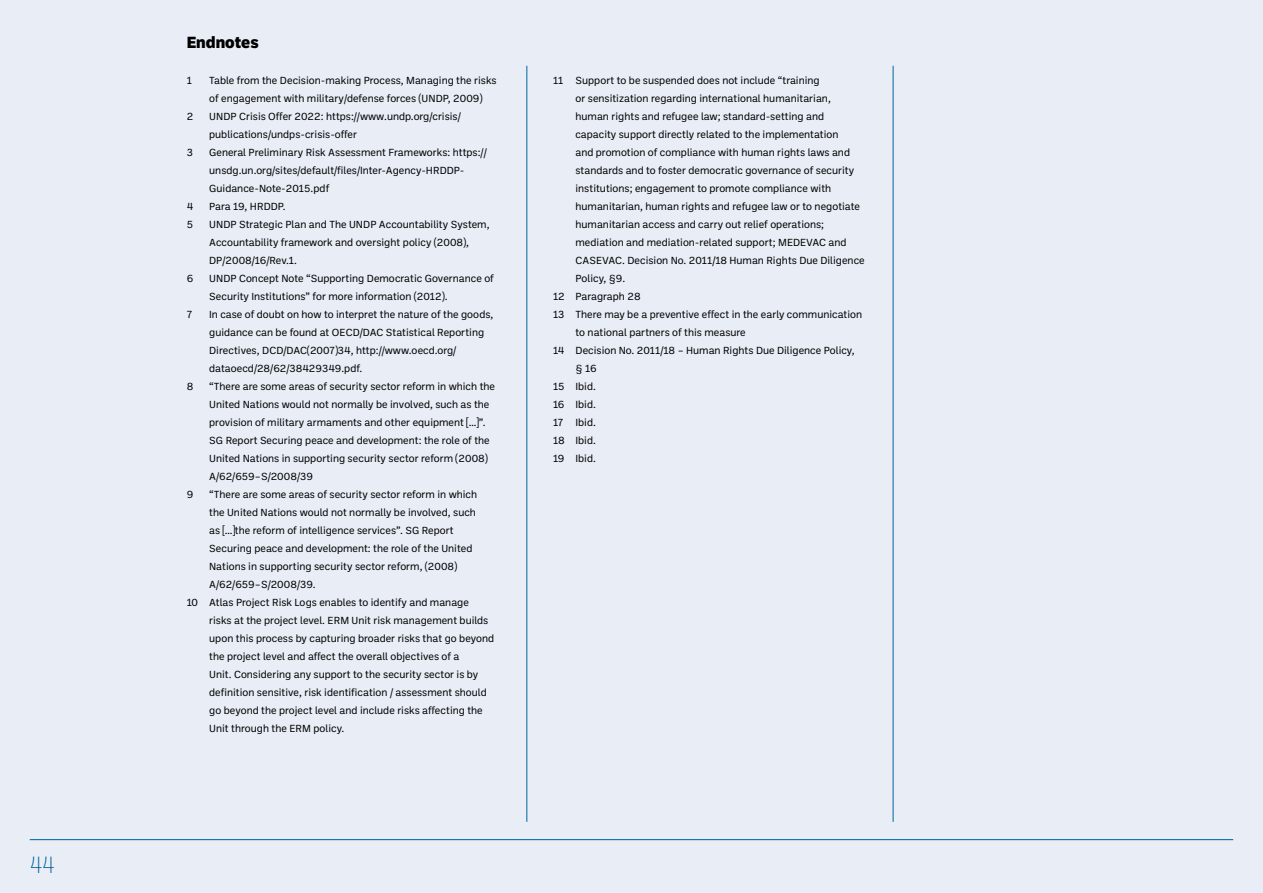
<style>
.page{position:relative;width:1263px;height:893px;background:#e8edf6}
.page>*{position:absolute;margin:0;border:0;box-sizing:border-box;transform-origin:0 0}
.t1{font:200 24px "Ballinger Condensed";color:#0064a1}
.t2{font:800 16.5px "Ballinger";color:#000}
.t3{font:10.5px/18px "Ballinger";color:#000}
</style>
<div class="page">
<hr style="left:527px;top:66px;width:1px;height:756px;background:#0064a1">
<hr style="left:893px;top:66px;width:1px;height:756px;background:#0064a1">
<h1 class="t1" style="left:30px;top:851px;width:27px">44</h1>
<p class="t2" style="left:187px;top:30px;width:74px">Endnotes</p>
<p class="t3" style="left:187px;top:71px;width:7px">1</p>
<p class="t3" style="left:209px;top:71px;width:289px">Table from the Decision-making Process, Managing the risks of engagement with military/defense forces (UNDP, 2009)</p>
<p class="t3" style="left:187px;top:107px;width:8px">2</p>
<p class="t3" style="left:209px;top:107px;width:253px">UNDP Crisis Offer 2022: https://www.undp.org/crisis/ publications/undps-crisis-offer</p>
<p class="t3" style="left:187px;top:143px;width:8px">3</p>
<p class="t3" style="left:209px;top:143px;width:279px">General Preliminary Risk Assessment Frameworks: https:// unsdg.un.org/sites/default/files/Inter-Agency-HRDDP-<br>Guidance-Note-2015.pdf</p>
<p class="t3" style="left:187px;top:197px;width:8px">4</p>
<p class="t3" style="left:209px;top:197px;width:78px">Para 19, HRDDP.</p>
<p class="t3" style="left:187px;top:215px;width:8px">5</p>
<p class="t3" style="left:209px;top:215px;width:282px">UNDP Strategic Plan and The UNDP Accountability System,<br>Accountability framework and oversight policy (2008),<br>DP/2008/16/Rev.1.</p>
<p class="t3" style="left:187px;top:269px;width:8px">6</p>
<p class="t3" style="left:209px;top:269px;width:286px">UNDP Concept Note “Supporting Democratic Governance of<br>Security Institutions” for more information (2012).</p>
<p class="t3" style="left:187px;top:305px;width:7px">7</p>
<p class="t3" style="left:209px;top:305px;width:286px">In case of doubt on how to interpret the nature of the goods, guidance can be found at OECD/DAC Statistical Reporting Directives, DCD/DAC(2007)34, http://www.oecd.org/ dataoecd/28/62/38429349.pdf.</p>
<p class="t3" style="left:187px;top:377px;width:8px">8</p>
<p class="t3" style="left:209px;top:377px;width:287px">“There are some areas of security sector reform in which the United Nations would not normally be involved, such as the provision of military armaments and other equipment […]”.<br>SG Report Securing peace and development: the role of the United Nations in supporting security sector reform (2008)<br>A/62/659–S/2008/39</p>
<p class="t3" style="left:187px;top:485px;width:8px">9</p>
<p class="t3" style="left:209px;top:485px;width:269px">“There are some areas of security sector reform in which the United Nations would not normally be involved, such as […]the reform of intelligence services”. SG Report Securing peace and development: the role of the United Nations in supporting security sector reform, (2008)<br>A/62/659–S/2008/39.</p>
<p class="t3" style="left:209px;top:593px;width:287px;text-indent:-23px">10 Atlas Project Risk Logs enables to identify and manage<br>risks at the project level. ERM Unit risk management builds upon this process by capturing broader risks that go beyond the project level and affect the overall objectives of a<br>Unit. Considering any support to the security sector is by definition sensitive, risk identification / assessment should go beyond the project level and include risks affecting the Unit through the ERM policy.</p>
<p class="t3" style="left:575px;top:71px;width:291px;text-indent:-22px">11 Support to be suspended does not include “training<br>or sensitization regarding international humanitarian, human rights and refugee law; standard-setting and capacity support directly related to the implementation<br>and promotion of compliance with human rights laws and standards and to foster democratic governance of security institutions; engagement to promote compliance with humanitarian, human rights and refugee law or to negotiate humanitarian access and carry out relief operations; mediation and mediation-related support; MEDEVAC and CASEVAC. Decision No. 2011/18 Human Rights Due Diligence Policy, §9.</p>
<p class="t3" style="left:553px;top:287px;width:89px">12 Paragraph 28</p>
<p class="t3" style="left:575px;top:305px;width:288px;text-indent:-22px">13 There may be a preventive effect in the early communication to national partners of this measure</p>
<p class="t3" style="left:575px;top:341px;width:281px;text-indent:-23px">14 Decision No. 2011/18 – Human Rights Due Diligence Policy, § 16</p>
<p class="t3" style="left:553px;top:377px;width:44px">15 Ibid.</p>
<p class="t3" style="left:553px;top:395px;width:44px">16 Ibid.</p>
<p class="t3" style="left:553px;top:413px;width:44px">17 Ibid.</p>
<p class="t3" style="left:553px;top:431px;width:44px">18 Ibid.</p>
<p class="t3" style="left:553px;top:449px;width:44px">19 Ibid.</p>
</div>
